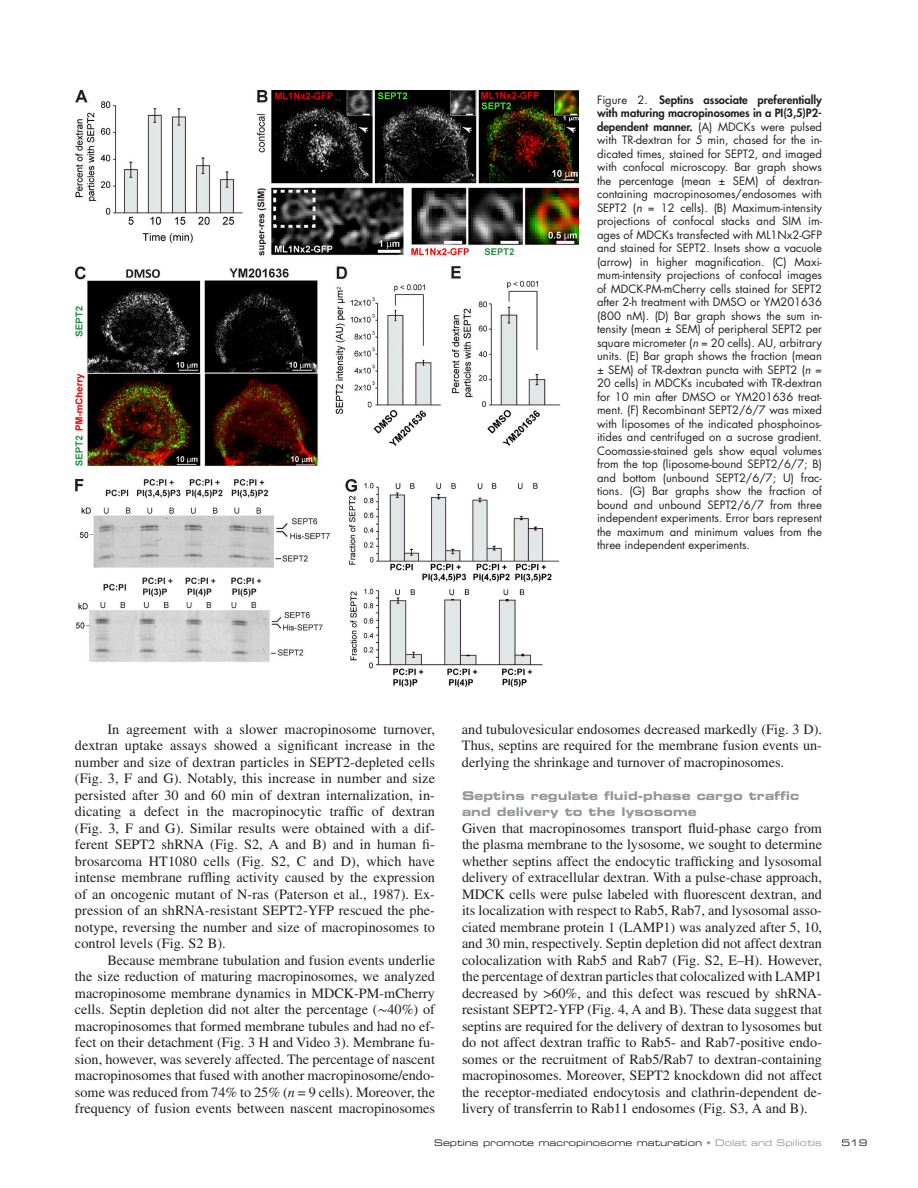
<style>
.page{position:relative;width:918px;height:1188px;background:#fff}
.page>*{position:absolute;margin:0;border:0;box-sizing:border-box;transform-origin:0 0}
.t1{font:14.25px/16.5px "Times LT Std";color:#231f20;text-align:justify}
.t2{font:12px/16.5px "Eurostile LT Std Bold Ex 2";letter-spacing:.005em;color:#949698}
.t3{font:11.25px/13.5px "Futura Std";color:#231f20;text-align:justify}
.t4{font:9px "Eurostile LT Std Ex 2";color:#231f20}
.s1{font-weight:800}
.s2{font-style:italic}
.s3{font-family:"STIX General"}
.s4{color:#949698}
</style>
<div class="page">
<img style="left:75px;top:90px;width:504px;height:596px">
<p class="t3" style="left:597px;top:93px;width:227px">Figure 2. <span class="s1">Septins associate preferentially with maturing macropinosomes in a PI(3,5)P2- dependent manner.</span> (A) MDCKs were pulsed with TR-dextran for 5 min, chased for the in&shy;dicated times, stained for SEPT2, and imaged with confocal microscopy. Bar graph shows the percentage (mean ± SEM) of dextran&shy;containing macropinosomes/endosomes with SEPT2 (<span class="s2">n</span> = 12 cells). (B) Maximum-intensity projections of confocal stacks and SIM im&shy;ages of MDCKs transfected with ML1Nx2-GFP and stained for SEPT2. Insets show a vacuole (arrow) in higher magnification. (C) Maxi&shy;mum-intensity projections of confocal images of MDCK-PM-mCherry cells stained for SEPT2 after 2-h treatment with DMSO or YM201636 (800 nM). (D) Bar graph shows the sum in&shy;tensity (mean ± SEM) of peripheral SEPT2 per square micrometer (<span class="s2">n</span> = 20 cells). AU, arbitrary units. (E) Bar graph shows the fraction (mean ± SEM) of TR-dextran puncta with SEPT2 (<span class="s2">n</span> = 20 cells) in MDCKs incubated with TR-dextran for 10 min after DMSO or YM201636 treat&shy;ment. (F) Recombinant SEPT2/6/7 was mixed with liposomes of the indicated phosphoinos&shy;itides and centrifuged on a sucrose gradient.<br>Coomassie-stained gels show equal volumes from the top (liposome-bound SEPT2/6/7; B) and bottom (unbound SEPT2/6/7; U) frac&shy;tions. (G) Bar graphs show the fraction of bound and unbound SEPT2/6/7 from three independent experiments. Error bars represent the maximum and minimum values from the three independent experiments.</p>
<p class="t1" style="left:75px;top:720px;width:362px;text-indent:32px">In agreement with a slower macropinosome turnover, dextran uptake assays showed a significant increase in the number and size of dextran particles in SEPT2-depleted cells (Fig. 3, F and G). Notably, this increase in number and size persisted after 30 and 60 min of dextran internalization, in&shy;dicating a defect in the macropinocytic traffic of dextran (Fig. 3, F and G). Similar results were obtained with a dif&shy;ferent SEPT2 shRNA (Fig. S2, A and B) and in human fi&shy;brosarcoma HT1080 cells (Fig. S2, C and D), which have intense membrane ruffling activity caused by the expression of an oncogenic mutant of N-ras (Paterson et al., 1987). Ex&shy;pression of an shRNA-resistant SEPT2-YFP rescued the phe&shy;notype, reversing the number and size of macropinosomes to control levels (Fig. S2 B).</p>
<p class="t1" style="left:75px;top:951px;width:362px;text-indent:32px">Because membrane tubulation and fusion events underlie the size reduction of maturing macropinosomes, we analyzed macropinosome membrane dynamics in MDCK-PM-mCherry cells. Septin depletion did not alter the percentage (<span class="s3">∼</span>40%) of macropinosomes that formed membrane tubules and had no ef&shy;fect on their detachment (Fig. 3 H and Video 3). Membrane fu&shy;sion, however, was severely affected. The percentage of nascent macropinosomes that fused with another macropinosome/endo&shy;some was reduced from 74% to 25% (<span class="s2">n</span> = 9 cells). Moreover, the frequency of fusion events between nascent macropinosomes</p>
<p class="t1" style="left:462px;top:720px;width:362px">and tubulovesicular endosomes decreased markedly (Fig. 3 D).<br>Thus, septins are required for the membrane fusion events un&shy;derlying the shrinkage and turnover of macropinosomes.</p>
<p class="t2" style="left:462px;top:787px;width:339px">Septins regulate fluid-phase cargo traffic and delivery to the lysosome</p>
<p class="t1" style="left:462px;top:819px;width:362px">Given that macropinosomes transport fluid-phase cargo from the plasma membrane to the lysosome, we sought to determine whether septins affect the endocytic trafficking and lysosomal delivery of extracellular dextran. With a pulse-chase approach, MDCK cells were pulse labeled with fluorescent dextran, and its localization with respect to Rab5, Rab7, and lysosomal asso&shy;ciated membrane protein 1 (LAMP1) was analyzed after 5, 10, and 30 min, respectively. Septin depletion did not affect dextran colocalization with Rab5 and Rab7 (Fig. S2, E–H). However, the percentage of dextran particles that colocalized with LAMP1 decreased by &gt;60%, and this defect was rescued by shRNA&shy;resistant SEPT2-YFP (Fig. 4, A and B). These data suggest that septins are required for the delivery of dextran to lysosomes but do not affect dextran traffic to Rab5- and Rab7-positive endo&shy;somes or the recruitment of Rab5/Rab7 to dextran-containing macropinosomes. Moreover, SEPT2 knockdown did not affect the receptor-mediated endocytosis and clathrin-dependent de&shy;livery of transferrin to Rab11 endosomes (Fig. S3, A and B).</p>
<p class="t4" style="left:434px;top:1136px;width:389px">Septins promote macropinosome maturation <span class="s4">• Dolat and Spiliotis</span></p>
<p class="t4" style="left:841px;top:1136px;width:28px">519</p>
</div>
